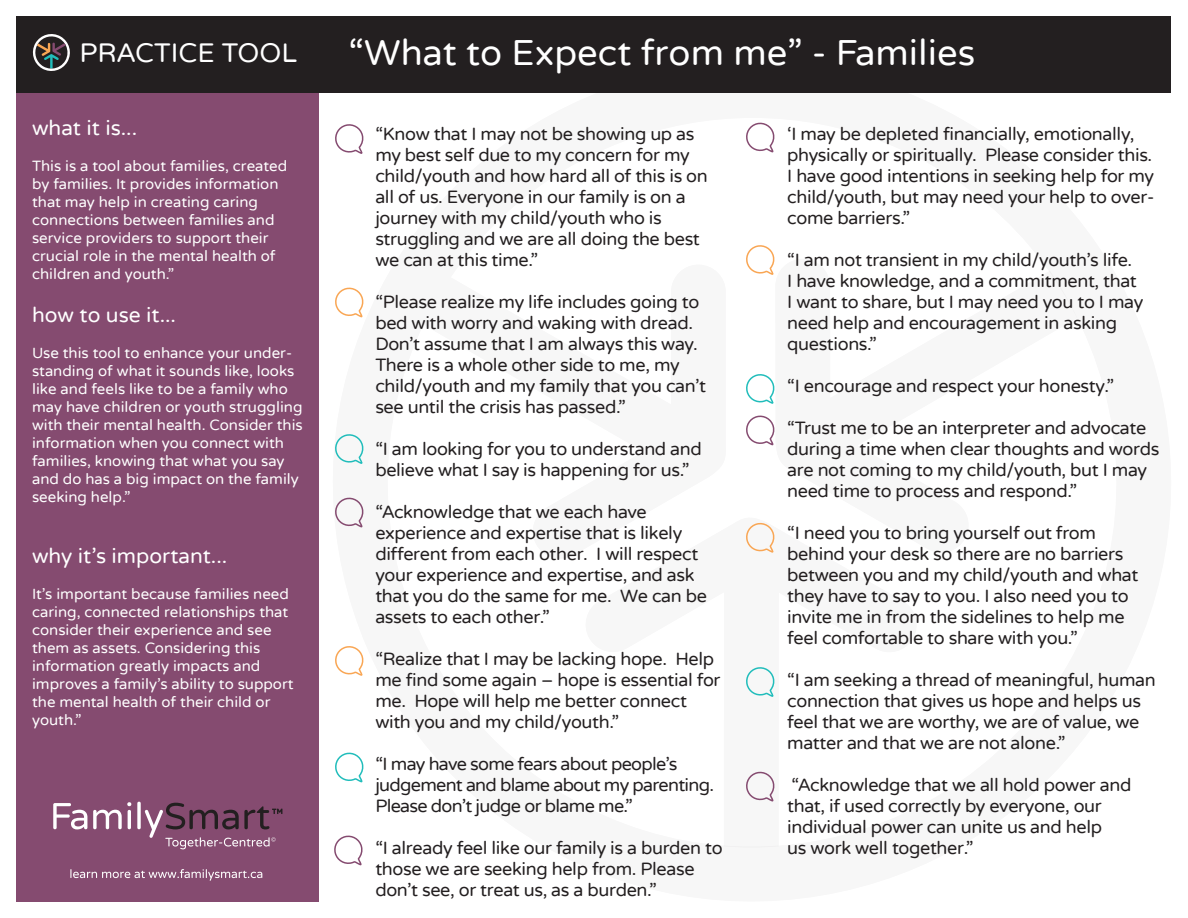
<style>
.page{position:relative;width:1188px;height:918px;background:#fff}
.page>*{position:absolute;margin:0;border:0;box-sizing:border-box;transform-origin:0 0}
.t1{font:36.3px "Varela Round";color:#fff}
.t2{font:27.15px "Varela Round";color:#fff}
.t3{font:21px "Varela Round";color:#fff}
.t4{font:18px/21px "Varela Round";letter-spacing:-.02em;color:#231f20}
.t5{font:18px/21px "Varela Round";letter-spacing:-.04em;color:#231f20}
.t6{font:15px/18px "Varela Round";color:#fff}
</style>
<div class="page">
<div style="left:16px;top:16px;width:303px;height:886px;background:#854b70"></div>
<div style="left:16px;top:16px;width:304px;height:76px;background:#231f20"></div>
<div style="left:320px;top:16px;width:852px;height:76px;background:#231f20"></div>
<svg style="left:32px;top:34px;width:38px;height:37px"></svg>
<svg style="left:53px;top:803px;width:34px;height:26px"></svg>
<svg style="left:93px;top:802px;width:38px;height:27px"></svg>
<svg style="left:137px;top:802px;width:145px;height:47px"></svg>
<svg style="left:70px;top:869px;width:192px;height:12px"></svg>
<svg style="left:335px;top:124px;width:29px;height:30px"></svg>
<svg style="left:335px;top:497px;width:29px;height:30px"></svg>
<svg style="left:334px;top:835px;width:29px;height:30px"></svg>
<svg style="left:335px;top:287px;width:29px;height:30px"></svg>
<svg style="left:335px;top:646px;width:29px;height:29px"></svg>
<svg style="left:335px;top:434px;width:29px;height:30px"></svg>
<svg style="left:746px;top:122px;width:29px;height:30px"></svg>
<svg style="left:746px;top:415px;width:29px;height:30px"></svg>
<svg style="left:746px;top:771px;width:29px;height:30px"></svg>
<svg style="left:746px;top:245px;width:29px;height:30px"></svg>
<svg style="left:746px;top:522px;width:29px;height:30px"></svg>
<svg style="left:746px;top:374px;width:29px;height:29px"></svg>
<svg style="left:746px;top:667px;width:29px;height:30px"></svg>
<svg style="left:335px;top:752px;width:29px;height:30px"></svg>
<h2 class="t2" style="left:79px;top:37px;width:219px">PRACTICE TOOL</h2>
<h1 class="t1" style="left:348px;top:32px;width:628px">“What to Expect from me” - Families</h1>
<p class="t3" style="left:32px;top:116px;width:107px">what it is...</p>
<p class="t6" style="left:32px;top:157px;width:257px">This is a tool about families, created by families. It provides information that may help in creating caring connections between families and service providers to support their crucial role in the mental health of children and youth.”</p>
<p class="t3" style="left:32px;top:303px;width:145px">how to use it...</p>
<p class="t6" style="left:32px;top:344px;width:272px">Use this tool to enhance your under&shy;standing of what it sounds like, looks like and feels like to be a family who may have children or youth struggling with their mental health. Consider this information when you connect with families, knowing that what you say and do has a big impact on the family seeking help.”</p>
<p class="t3" style="left:32px;top:544px;width:197px">why it’s important...</p>
<p class="t6" style="left:32px;top:586px;width:263px">It’s important because families need caring, connected relationships that consider their experience and see them as assets. Considering this information greatly impacts and improves a family’s ability to support the mental health of their child or youth.”</p>
<p class="t4" style="left:375px;top:124px;width:334px">“Know that I may not be showing up as my best self due to my concern for my child/youth and how hard all of this is on all of us. Everyone in our family is on a journey with my child/youth who is struggling and we are all doing the best we can at this time.”</p>
<p class="t4" style="left:375px;top:292px;width:332px">“Please realize my life includes going to bed with worry and waking with dread.<br>Don’t assume that I am always this way.<br>There is a whole other side to me, my child/youth and my family that you can’t see until the crisis has passed.”</p>
<p class="t4" style="left:375px;top:439px;width:328px">“I am looking for you to understand and believe what I say is happening for us.”</p>
<p class="t4" style="left:375px;top:502px;width:333px">“Acknowledge that we each have experience and expertise that is likely different from each other. I will respect your experience and expertise, and ask that you do the same for me. We can be assets to each other.”</p>
<p class="t4" style="left:375px;top:649px;width:347px">“Realize that I may be lacking hope. Help me find some again – hope is essential for me. Hope will help me better connect with you and my child/youth.”</p>
<p class="t5" style="left:375px;top:754px;width:340px">“I may have some fears about people’s judgement and blame about my parenting.<br>Please don’t judge or blame me.”</p>
<p class="t4" style="left:375px;top:838px;width:349px">“I already feel like our family is a burden to those we are seeking help from. Please don’t see, or treat us, as a burden.”</p>
<p class="t4" style="left:787px;top:124px;width:369px">‘I may be depleted financially, emotionally, physically or spiritually. Please consider this.<br>I have good intentions in seeking help for my child/youth, but may need your help to over&shy;come barriers.”</p>
<p class="t4" style="left:787px;top:250px;width:358px">“I am not transient in my child/youth’s life.<br>I have knowledge, and a commitment, that I want to share, but I may need you to I may need help and encouragement in asking questions.”</p>
<p class="t4" style="left:787px;top:376px;width:328px">“I encourage and respect your honesty.”</p>
<p class="t4" style="left:787px;top:418px;width:374px">“Trust me to be an interpreter and advocate during a time when clear thoughts and words are not coming to my child/youth, but I may need time to process and respond.”</p>
<p class="t4" style="left:787px;top:523px;width:353px">“I need you to bring yourself out from behind your desk so there are no barriers between you and my child/youth and what they have to say to you. I also need you to invite me in from the sidelines to help me feel comfortable to share with you.”</p>
<p class="t4" style="left:787px;top:670px;width:370px">“I am seeking a thread of meaningful, human connection that gives us hope and helps us feel that we are worthy, we are of value, we matter and that we are not alone.”</p>
<p class="t4" style="left:787px;top:775px;width:346px">“Acknowledge that we all hold power and that, if used correctly by everyone, our individual power can unite us and help<br>us work well together.”</p>
</div>
